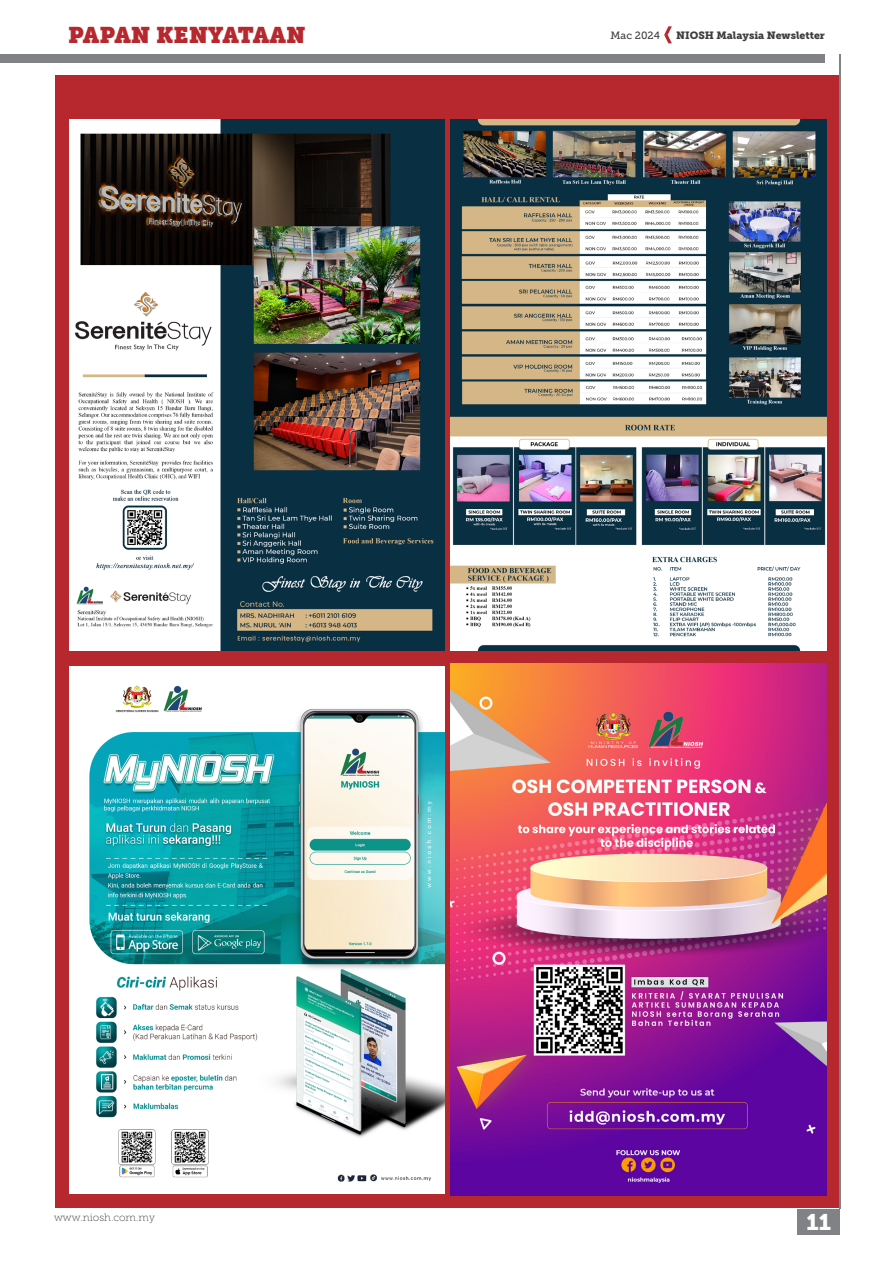
<style>
.page{position:relative;width:893px;height:1263px;background:#fff}
.page>*{position:absolute;margin:0;border:0;box-sizing:border-box;transform-origin:0 0}
.t1{font:22.5px "Museo Slab";color:#b6282d}
.t2{font:22.5px "Museo Slab 900";color:#fff}
.t3{font:10.5px "Museo Slab 900";color:#3e3e3f}
.t4{font:10.5px "Museo Slab 100";color:#3e3e3f}
.t5{font:10.5px "Museo Slab 500";color:#3e3e3f}
</style>
<div class="page">
<div style="left:55px;top:75px;width:785px;height:1133px;background:#b6282d"></div>
<img style="left:69px;top:119px;width:376px;height:532px">
<img style="left:69px;top:666px;width:376px;height:527px">
<img style="left:450px;top:664px;width:376px;height:531px">
<img style="left:450px;top:119px;width:376px;height:532px">
<hr style="left:839px;top:54px;width:1px;height:1155px;background:#808285">
<div style="left:797px;top:1209px;width:43px;height:25px;background:#808285"></div>
<div style="left:0;top:54px;width:825px;height:9px;background:#808285"></div>
<svg style="left:664px;top:26px;width:8px;height:17px"></svg>
<h1 class="t1" style="left:68px;top:22px;width:239px">PAPAN KENYATAAN</h1>
<p class="t3" style="left:676px;top:29px;width:150px">NIOSH Malaysia Newsletter</p>
<p class="t5" style="left:610px;top:29px;width:51px">Mac 2024</p>
<p class="t4" style="left:54px;top:1212px;width:102px">www.niosh.com.my</p>
<h1 class="t2" style="left:807px;top:1209px;width:26px">11</h1>
</div>
